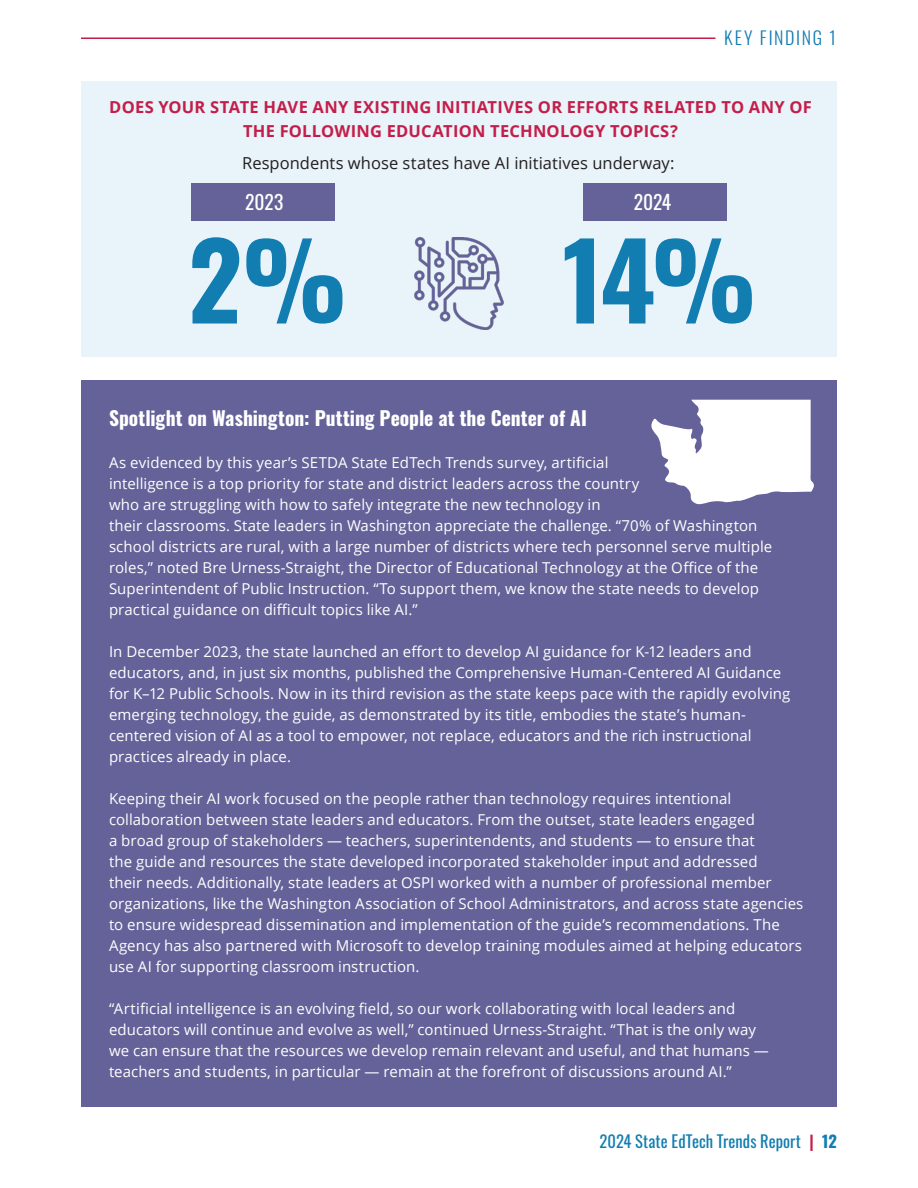
<style>
.page{position:relative;width:918px;height:1188px;background:#fff}
.page>*{position:absolute;margin:0;border:0;box-sizing:border-box;transform-origin:0 0}
.t1{font:700 105px "Oswald";color:#117db1}
.spotlight_headers{font:700 19.5px "Oswald";color:#fff}
.t2{font:19.5px "Oswald";letter-spacing:-.005em;color:#fff}
.t3{font:300 18px "Oswald";letter-spacing:.095em;color:#117db1}
.body_text{font:700 16.5px/24px "Open Sans";letter-spacing:.015em;color:#c31e49;text-align:center}
.body_text-2{font:16.5px "Open Sans";color:#231f20}
.t4{font:16.5px "Oswald";letter-spacing:.005em;color:#117db1}
.body_text-3{font:15px/21px "Open Sans";letter-spacing:.005em;color:#fff}
.s1{font-weight:700;color:#c31e49}
.s2{font-weight:700}
</style>
<div class="page">
<hr style="left:81px;top:37px;width:635px;height:2px;background:#c31e49">
<div style="left:81px;top:380px;width:756px;height:727px;background:#646298"></div>
<svg style="left:651px;top:400px;width:163px;height:105px"></svg>
<div style="left:81px;top:81px;width:756px;height:275px;background:#e9f3fa"></div>
<img style="left:414px;top:237px;width:90px;height:93px">
<div style="left:583px;top:183px;width:144px;height:37px;background:#646298"></div>
<div style="left:191px;top:183px;width:144px;height:37px;background:#646298"></div>
<p class="t3" style="left:724px;top:22px;width:113px">KEY FINDING 1</p>
<p class="body_text" style="left:109px;top:95px;width:704px">DOES YOUR STATE HAVE ANY EXISTING INITIATIVES OR EFFORTS RELATED TO ANY OF<br>THE FOLLOWING EDUCATION TECHNOLOGY TOPICS?</p>
<p class="body_text-2" style="left:242px;top:151px;width:434px">Respondents whose states have AI initiatives underway:</p>
<p class="t2" style="left:245px;top:185px;width:40px">2023</p>
<p class="t2" style="left:634px;top:185px;width:39px">2024</p>
<p class="t1" style="left:188px;top:226px;width:161px">2%</p>
<p class="t1" style="left:562px;top:226px;width:196px">14%</p>
<p class="spotlight_headers" style="left:109px;top:408px;width:479px">Spotlight on Washington: Putting People at the Center of AI</p>
<p class="body_text-3" style="left:109px;top:451px;width:665px">As evidenced by this year’s SETDA State EdTech Trends survey, artificial<br>intelligence is a top priority for state and district leaders across the country<br>who are struggling with how to safely integrate the new technology in<br>their classrooms. State leaders in Washington appreciate the challenge. “70% of Washington school districts are rural, with a large number of districts where tech personnel serve multiple roles,” noted Bre Urness-Straight, the Director of Educational Technology at the Office of the Superintendent of Public Instruction. “To support them, we know the state needs to develop practical guidance on difficult topics like AI.”</p>
<p class="body_text-3" style="left:109px;top:640px;width:683px">In December 2023, the state launched an effort to develop AI guidance for K-12 leaders and educators, and, in just six months, published the Comprehensive Human-Centered AI Guidance for K–12 Public Schools. Now in its third revision as the state keeps pace with the rapidly evolving emerging technology, the guide, as demonstrated by its title, embodies the state’s human&shy;centered vision of AI as a tool to empower, not replace, educators and the rich instructional practices already in place.</p>
<p class="body_text-3" style="left:109px;top:787px;width:696px">Keeping their AI work focused on the people rather than technology requires intentional collaboration between state leaders and educators. From the outset, state leaders engaged<br>a broad group of stakeholders — teachers, superintendents, and students — to ensure that<br>the guide and resources the state developed incorporated stakeholder input and addressed<br>their needs. Additionally, state leaders at OSPI worked with a number of professional member organizations, like the Washington Association of School Administrators, and across state agencies to ensure widespread dissemination and implementation of the guide’s recommendations. The Agency has also partnered with Microsoft to develop training modules aimed at helping educators use AI for supporting classroom instruction.</p>
<p class="body_text-3" style="left:109px;top:997px;width:661px">“Artificial intelligence is an evolving field, so our work collaborating with local leaders and educators will continue and evolve as well,” continued Urness-Straight. “That is the only way we can ensure that the resources we develop remain relevant and useful, and that humans — teachers and students, in particular — remain at the forefront of discussions around AI.”</p>
<p class="t4" style="left:600px;top:1126px;width:239px">2024 State EdTech Trends Report <span class="s1">|</span> <span class="s2">12</span></p>
</div>
